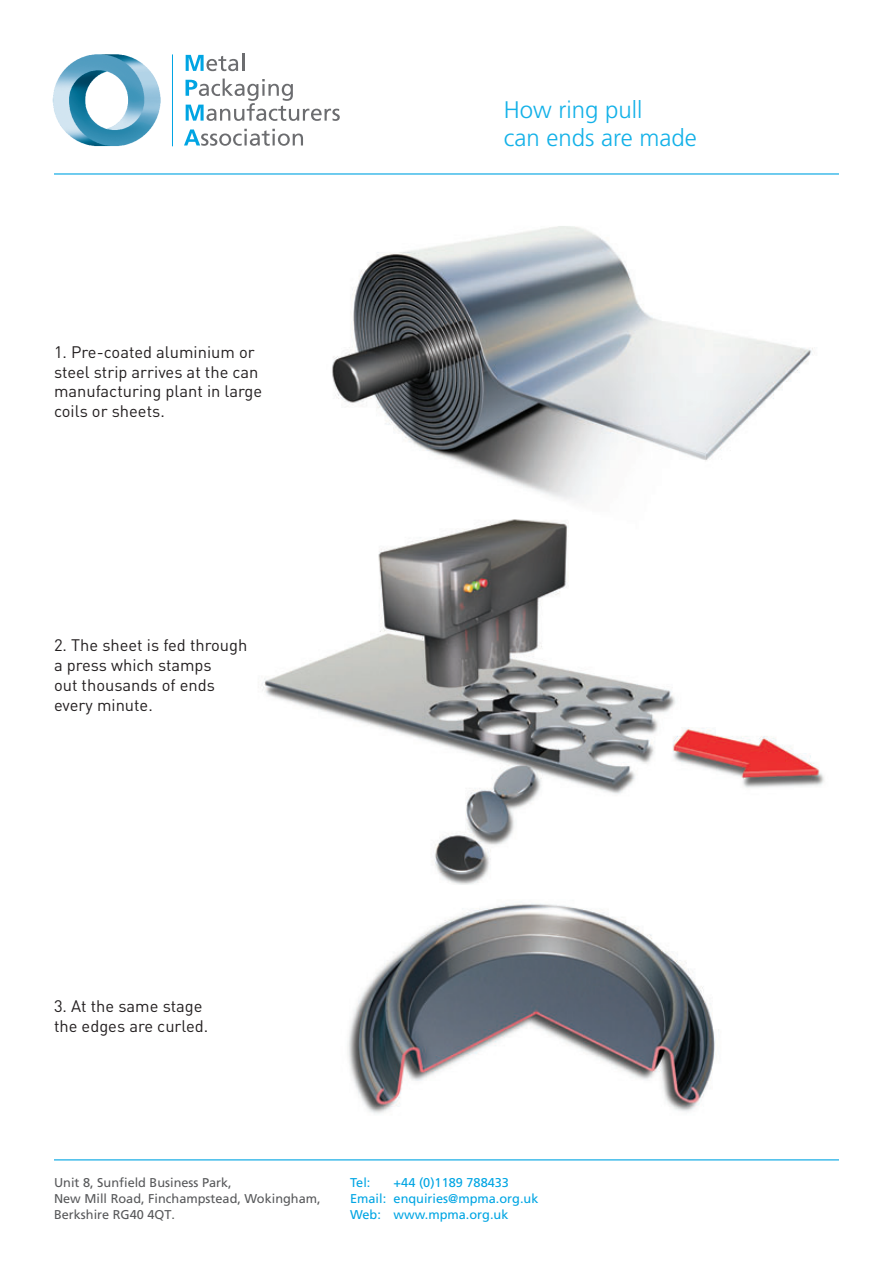
<style>
.page{position:relative;width:893px;height:1263px;background:#fff}
.page>*{position:absolute;margin:0;border:0;box-sizing:border-box;transform-origin:0 0}
.t1{font:300 24px/28.5px "Frutiger";color:#13b1e8}
.t2{font:16.5px/19.8px "DIN";color:#231f20}
.t3{font:12.75px/15.8px "Frutiger";color:#58595b}
.t4{font:12.75px/15.8px "Frutiger";color:#00a5e3}
</style>
<div class="page">
<img style="left:262px;top:584px;width:562px;height:300px">
<img style="left:52px;top:54px;width:121px;height:93px">
<svg style="left:186px;top:54px;width:58px;height:17px"></svg>
<svg style="left:186px;top:79px;width:154px;height:42px"></svg>
<svg style="left:184px;top:129px;width:119px;height:17px"></svg>
<hr style="left:172px;top:54px;width:1px;height:92px;background:#00a5e3">
<hr style="left:54px;top:173px;width:785px;height:2px;background:#00a5e3">
<hr style="left:54px;top:1159px;width:785px;height:1px;background:#00a5e3">
<img style="left:332px;top:226px;width:481px;height:358px">
<img style="left:348px;top:884px;width:371px;height:230px">
<p class="t2" style="left:54px;top:342px;width:210px">1. Pre-coated aluminium or steel strip arrives at the can manufacturing plant in large coils or sheets.</p>
<p class="t2" style="left:54px;top:635px;width:195px">2. The sheet is fed through a press which stamps<br>out thousands of ends every minute.</p>
<p class="t2" style="left:54px;top:996px;width:156px">3. At the same stage the edges are curled.</p>
<h1 class="t1" style="left:504px;top:95px;width:194px">How ring pull<br>can ends are made</h1>
<p class="t3" style="left:54px;top:1175px;width:268px">Unit 8, Sunfield Business Park,<br>New Mill Road, Finchampstead, Wokingham,<br>Berkshire RG40 4QT.</p>
<p class="t4" style="left:350px;top:1175px;width:22px">Tel:</p>
<p class="t4" style="left:350px;top:1175px;width:190px;text-indent:44px">+44 (0)1189 788433<br>Email: enquiries@mpma.org.uk<br>Web: www.mpma.org.uk</p>
</div>
